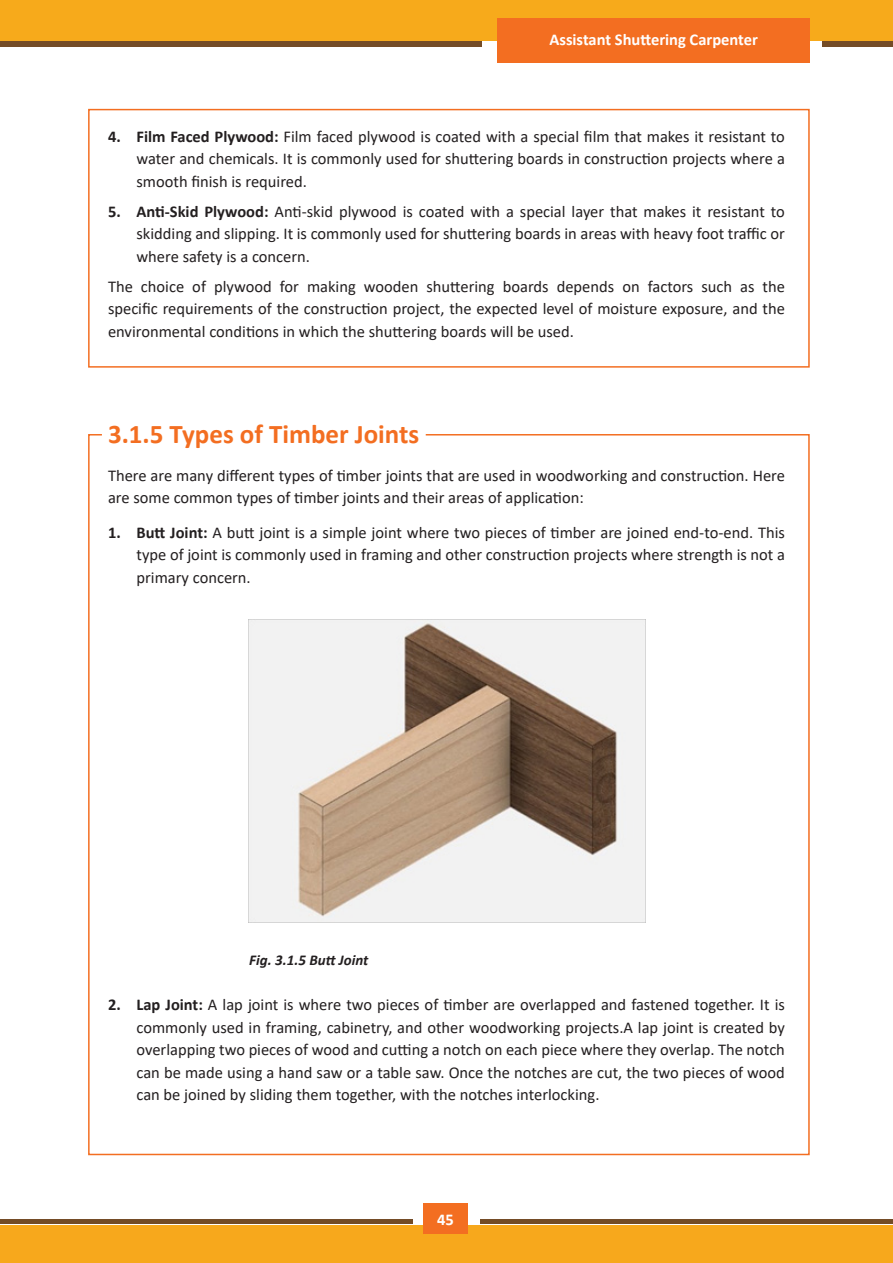
<style>
.page{position:relative;width:893px;height:1263px;background:#fff}
.page>*{position:absolute;margin:0;border:0;box-sizing:border-box;transform-origin:0 0}
.CHAPTER_POINT{font:700 27px "Calibri";color:#f36e21}
.t1{font:16.5px/22.5px "Calibri";color:#231f20;text-align:justify}
.t2{font:700 16.5px "Calibri";color:#fff}
.t3{font:italic 700 15px "Calibri";color:#231f20}
.s1{font-weight:700}
</style>
<div class="page">
<div style="left:0;top:1225px;width:893px;height:38px;background:#f7a81c"></div>
<hr style="left:481px;top:1219px;width:412px;height:4px;background:#744c27">
<hr style="left:480px;top:1219px;width:412px;height:4px;background:#744c27">
<hr style="left:0;top:1219px;width:412px;height:4px;background:#744c27">
<svg style="left:0;top:40px;width:482px;height:6px;background:#895b25"></svg>
<svg style="left:823px;top:40px;width:70px;height:6px"></svg>
<div style="left:0;top:0;width:893px;height:40px;background:#f7aa1b"></div>
<div style="left:498px;top:18px;width:312px;height:45px;background:#f36e21"></div>
<div style="left:423px;top:1203px;width:45px;height:30px;background:#f36e21"></div>
<div style="left:88px;top:109px;width:722px;height:259px;border:2px solid #f36e21"></div>
<svg style="left:88px;top:434px;width:722px;height:722px"></svg>
<p class="t2" style="left:549px;top:28px;width:210px">Assistant Shuttering Carpenter</p>
<p class="t1" style="left:136px;top:124px;width:650px;text-indent:-28px"><span class="s1">4. Film Faced Plywood:</span> Film faced plywood is coated with a special film that makes it resistant to water and chemicals. It is commonly used for shuttering boards in construction projects where a smooth finish is required.</p>
<p class="t1" style="left:136px;top:199px;width:650px;text-indent:-28px"><span class="s1">5. Anti-Skid Plywood:</span> Anti-skid plywood is coated with a special layer that makes it resistant to skidding and slipping. It is commonly used for shuttering boards in areas with heavy foot traffic or where safety is a concern.</p>
<p class="t1" style="left:108px;top:274px;width:678px">The choice of plywood for making wooden shuttering boards depends on factors such as the specific requirements of the construction project, the expected level of moisture exposure, and the environmental conditions in which the shuttering boards will be used.</p>
<p class="CHAPTER_POINT" style="left:108px;top:415px;width:313px">3.1.5 Types of Timber Joints</p>
<p class="t1" style="left:108px;top:463px;width:678px">There are many different types of timber joints that are used in woodworking and construction. Here are some common types of timber joints and their areas of application:</p>
<p class="t1" style="left:136px;top:520px;width:650px;text-indent:-28px"><span class="s1">1. Butt Joint:</span> A butt joint is a simple joint where two pieces of timber are joined end-to-end. This type of joint is commonly used in framing and other construction projects where strength is not a primary concern.</p>
<p class="t3" style="left:249px;top:950px;width:121px">Fig. 3.1.5 Butt Joint</p>
<p class="t1" style="left:136px;top:993px;width:650px;text-indent:-28px"><span class="s1">2. Lap Joint:</span> A lap joint is where two pieces of timber are overlapped and fastened together. It is commonly used in framing, cabinetry, and other woodworking projects.A lap joint is created by overlapping two pieces of wood and cutting a notch on each piece where they overlap. The notch can be made using a hand saw or a table saw. Once the notches are cut, the two pieces of wood can be joined by sliding them together, with the notches interlocking.</p>
<p class="t2" style="left:437px;top:1207px;width:18px">45</p>
</div>
